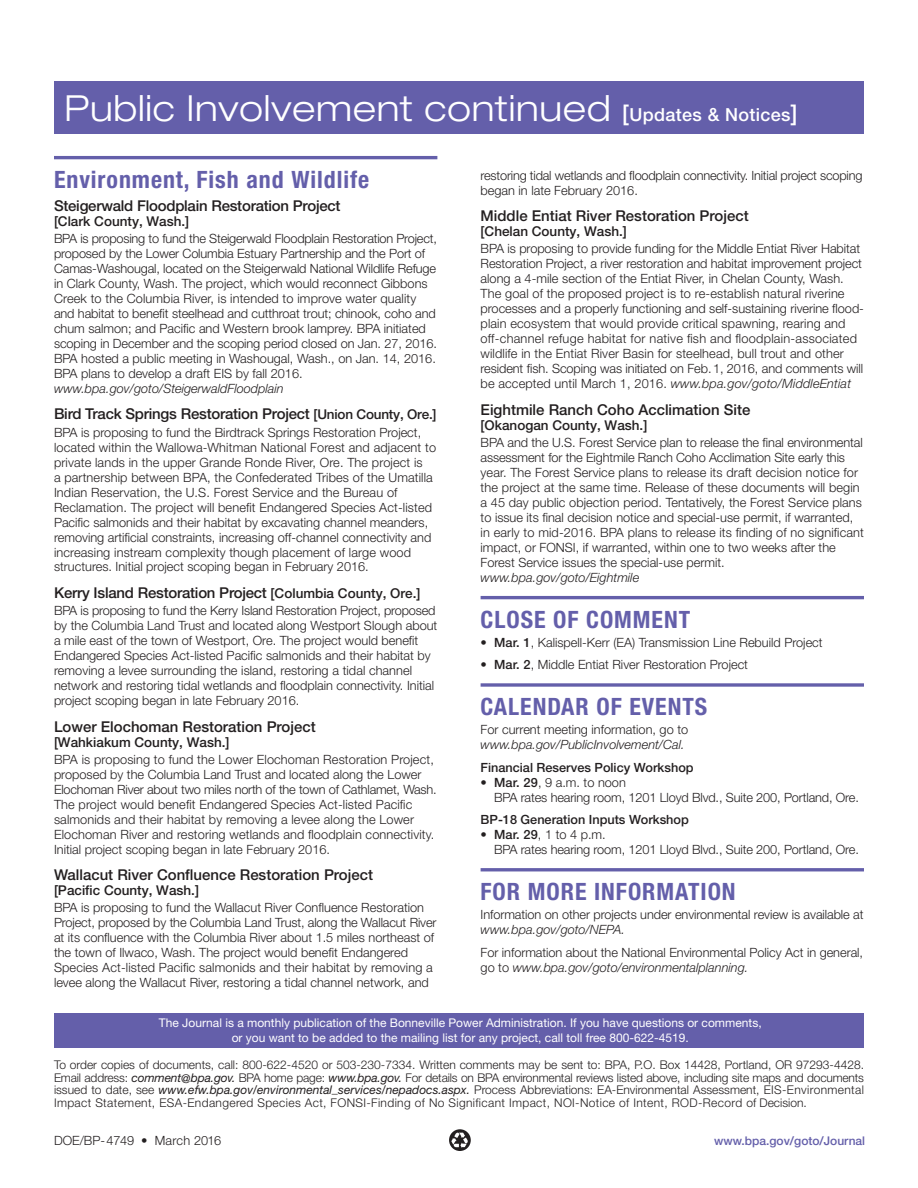
<style>
.page{position:relative;width:918px;height:1188px;background:#fff}
.page>*{position:absolute;margin:0;border:0;box-sizing:border-box;transform-origin:0 0}
.t1{font:300 expanded 36px "Helvetica Neue LT Std";letter-spacing:.02em;color:#fff}
.t2{font:700 condensed 23.85px "Helvetica Neue LT Std";letter-spacing:.04em;color:#645faa}
.t3{font:500 15px "Helvetica Neue LT Std";color:#231f20}
.t4{font:500 13.5px "Helvetica Neue LT Std";color:#231f20}
.t5{font:300 12.75px/15px "Helvetica Neue LT Std";color:#231f20}
.t6{font:italic 300 12.75px "Helvetica Neue LT Std";color:#231f20}
.t7{font:500 12.75px "Helvetica Neue LT Std";color:#231f20}
.t8{font:300 12px/12.8px "Helvetica Neue LT Std";letter-spacing:.03em;color:#231f20;text-align:justify}
.t9{font:12px/14.4px "Helvetica Neue LT Std";color:#fff;text-align:center}
.t10{font:500 12px "Helvetica Neue LT Std";color:#645faa}
.s1{font-weight:500;font-stretch:normal;font-size:22.5px}
.s2{font-weight:500;font-stretch:normal;font-size:18px}
.s3{font-size:13.5px}
.s4{font-style:italic}
.s5{font-weight:500}
.s6{font-weight:400;font-style:italic}
</style>
<div class="page">
<div style="left:54px;top:1013px;width:810px;height:35px;background:#645faa"></div>
<svg style="left:449px;top:1129px;width:22px;height:22px"></svg>
<svg style="left:451px;top:1132px;width:18px;height:17px"></svg>
<hr style="left:54px;top:156px;width:383px;height:3px;background:#645faa">
<hr style="left:481px;top:596px;width:383px;height:3px;background:#645faa">
<svg style="left:481px;top:683px;width:383px;height:4px;background:#7c78b7"></svg>
<hr style="left:481px;top:868px;width:383px;height:3px;background:#645faa">
<div style="left:54px;top:81px;width:810px;height:52px;background:#645faa"></div>
<h1 class="t1" style="left:64px;top:87px;width:735px">Public Involvement continued <span class="s1">[</span><span class="s2">Updates &amp; Notices</span><span class="s1">]</span></h1>
<h2 class="t2" style="left:54px;top:165px;width:317px">Environment, Fish and Wildlife</h2>
<p class="t3" style="left:54px;top:196px;width:288px">Steigerwald Floodplain Restoration Project</p>
<p class="t4" style="left:54px;top:213px;width:137px">[Clark County, Wash.]</p>
<p class="t5" style="left:54px;top:231px;width:385px">BPA is proposing to fund the Steigerwald Floodplain Restoration Project, proposed by the Lower Columbia Estuary Partnership and the Port of Camas-Washougal, located on the Steigerwald National Wildlife Refuge in Clark County, Wash. The project, which would reconnect Gibbons Creek to the Columbia River, is intended to improve water quality and habitat to benefit steelhead and cutthroat trout; chinook, coho and chum salmon; and Pacific and Western brook lamprey. BPA initiated scoping in December and the scoping period closed on Jan. 27, 2016.<br>BPA hosted a public meeting in Washougal, Wash., on Jan. 14, 2016.<br>BPA plans to develop a draft EIS by fall 2016.</p>
<p class="t6" style="left:54px;top:381px;width:231px">www.bpa.gov/goto/SteigerwaldFloodplain</p>
<p class="t3" style="left:54px;top:405px;width:384px">Bird Track Springs Restoration Project <span class="s3">[Union County, Ore.]</span></p>
<p class="t5" style="left:54px;top:424px;width:384px">BPA is proposing to fund the Birdtrack Springs Restoration Project, located within the Wallowa-Whitman National Forest and adjacent to private lands in the upper Grande Ronde River, Ore. The project is<br>a partnership between BPA, the Confederated Tribes of the Umatilla Indian Reservation, the U.S. Forest Service and the Bureau of Reclamation. The project will benefit Endangered Species Act-listed Pacific salmonids and their habitat by excavating channel meanders, removing artificial constraints, increasing off-channel connectivity and increasing instream complexity though placement of large wood structures. Initial project scoping began in February 2016.</p>
<p class="t3" style="left:54px;top:584px;width:368px">Kerry Island Restoration Project <span class="s3">[Columbia County, Ore.]</span></p>
<p class="t5" style="left:54px;top:603px;width:385px">BPA is proposing to fund the Kerry Island Restoration Project, proposed by the Columbia Land Trust and located along Westport Slough about a mile east of the town of Westport, Ore. The project would benefit Endangered Species Act-listed Pacific salmonids and their habitat by removing a levee surrounding the island, restoring a tidal channel network and restoring tidal wetlands and floodplain connectivity. Initial project scoping began in late February 2016.</p>
<p class="t3" style="left:54px;top:717px;width:263px">Lower Elochoman Restoration Project</p>
<p class="t4" style="left:54px;top:734px;width:177px">[Wahkiakum County, Wash.]</p>
<p class="t5" style="left:54px;top:752px;width:384px">BPA is proposing to fund the Lower Elochoman Restoration Project, proposed by the Columbia Land Trust and located along the Lower Elochoman River about two miles north of the town of Cathlamet, Wash.<br>The project would benefit Endangered Species Act-listed Pacific salmonids and their habitat by removing a levee along the Lower Elochoman River and restoring wetlands and floodplain connectivity.<br>Initial project scoping began in late February 2016.</p>
<p class="t3" style="left:54px;top:866px;width:321px">Wallacut River Confluence Restoration Project</p>
<p class="t4" style="left:54px;top:882px;width:147px">[Pacific County, Wash.]</p>
<p class="t5" style="left:54px;top:900px;width:384px">BPA is proposing to fund the Wallacut River Confluence Restoration Project, proposed by the Columbia Land Trust, along the Wallacut River at its confluence with the Columbia River about 1.5 miles northeast of the town of Ilwaco, Wash. The project would benefit Endangered Species Act-listed Pacific salmonids and their habitat by removing a levee along the Wallacut River, restoring a tidal channel network, and</p>
<p class="t5" style="left:481px;top:167px;width:383px">restoring tidal wetlands and floodplain connectivity. Initial project scoping began in late February 2016.</p>
<p class="t3" style="left:481px;top:207px;width:270px">Middle Entiat River Restoration Project</p>
<p class="t4" style="left:481px;top:223px;width:148px">[Chelan County, Wash.]</p>
<p class="t5" style="left:481px;top:241px;width:385px">BPA is proposing to provide funding for the Middle Entiat River Habitat Restoration Project, a river restoration and habitat improvement project along a 4-mile section of the Entiat River, in Chelan County, Wash.<br>The goal of the proposed project is to re-establish natural riverine processes and a properly functioning and self-sustaining riverine flood&shy;plain ecosystem that would provide critical spawning, rearing and off-channel refuge habitat for native fish and floodplain-associated wildlife in the Entiat River Basin for steelhead, bull trout and other resident fish. Scoping was initiated on Feb. 1, 2016, and comments will be accepted until March 1, 2016. <span class="s4">www.bpa.gov/goto/MiddleEntiat</span></p>
<p class="t3" style="left:481px;top:401px;width:271px">Eightmile Ranch Coho Acclimation Site</p>
<p class="t4" style="left:481px;top:417px;width:168px">[Okanogan County, Wash.]</p>
<p class="t5" style="left:481px;top:435px;width:385px">BPA and the U.S. Forest Service plan to release the final environmental assessment for the Eightmile Ranch Coho Acclimation Site early this year. The Forest Service plans to release its draft decision notice for the project at the same time. Release of these documents will begin a 45 day public objection period. Tentatively, the Forest Service plans to issue its final decision notice and special-use permit, if warranted, in early to mid-2016. BPA plans to release its finding of no significant impact, or FONSI, if warranted, within one to two weeks after the Forest Service issues the special-use permit.</p>
<p class="t6" style="left:481px;top:570px;width:160px">www.bpa.gov/goto/Eightmile</p>
<h2 class="t2" style="left:481px;top:605px;width:211px">CLOSE OF COMMENT</h2>
<p class="t5" style="left:481px;top:635px;width:344px"><span class="s5">• Mar. 1</span>, Kalispell-Kerr (EA) Transmission Line Rebuild Project</p>
<p class="t5" style="left:481px;top:657px;width:269px"><span class="s5">• Mar. 2</span>, Middle Entiat River Restoration Project</p>
<h2 class="t2" style="left:481px;top:692px;width:228px">CALENDAR OF EVENTS</h2>
<p class="t5" style="left:481px;top:722px;width:209px">For current meeting information, go to</p>
<p class="t6" style="left:481px;top:737px;width:206px">www.bpa.gov/PublicInvolvement/Cal.</p>
<p class="t7" style="left:481px;top:759px;width:215px">Financial Reserves Policy Workshop</p>
<p class="t5" style="left:494px;top:774px;width:366px;text-indent:-14px"><span class="s5">• Mar. 29</span>, 9 a.m. to noon<br>BPA rates hearing room, 1201 Lloyd Blvd., Suite 200, Portland, Ore.</p>
<p class="t7" style="left:481px;top:812px;width:210px">BP-18 Generation Inputs Workshop</p>
<p class="t5" style="left:494px;top:827px;width:366px;text-indent:-14px"><span class="s5">• Mar. 29</span>, 1 to 4 p.m.<br>BPA rates hearing room, 1201 Lloyd Blvd., Suite 200, Portland, Ore.</p>
<h2 class="t2" style="left:481px;top:877px;width:257px">FOR MORE INFORMATION</h2>
<p class="t5" style="left:481px;top:907px;width:385px">Information on other projects under environmental review is available at</p>
<p class="t6" style="left:481px;top:922px;width:146px">www.bpa.gov/goto/NEPA.</p>
<p class="t5" style="left:481px;top:944px;width:384px">For information about the National Environmental Policy Act in general, go to <span class="s4">www.bpa.gov/goto/environmentalplanning.</span></p>
<p class="t9" style="left:159px;top:1016px;width:604px">The Journal is a monthly publication of the Bonneville Power Administration. If you have questions or comments, or you want to be added to the mailing list for any project, call toll free 800-622-4519.</p>
<p class="t8" style="left:54px;top:1058px;width:812px">To order copies of documents, call: 800-622-4520 or 503-230-7334. Written comments may be sent to: BPA, P.O. Box 14428, Portland, OR 97293-4428.<br>Email address: <span class="s6">comment@bpa.gov.</span> BPA home page: <span class="s6">www.bpa.gov.</span> For details on BPA environmental reviews listed above, including site maps and documents issued to date, see <span class="s6">www.efw.bpa.gov/environmental_services/nepadocs.aspx.</span> Process Abbreviations: EA-Environmental Assessment, EIS-Environmental Impact Statement, ESA-Endangered Species Act, FONSI-Finding of No Significant Impact, NOI-Notice of Intent, ROD-Record of Decision.</p>
<p class="t5" style="left:54px;top:1132px;width:169px">DOE/BP-4749 • March 2016</p>
<p class="t10" style="left:714px;top:1133px;width:152px">www.bpa.gov/goto/Journal</p>
</div>
